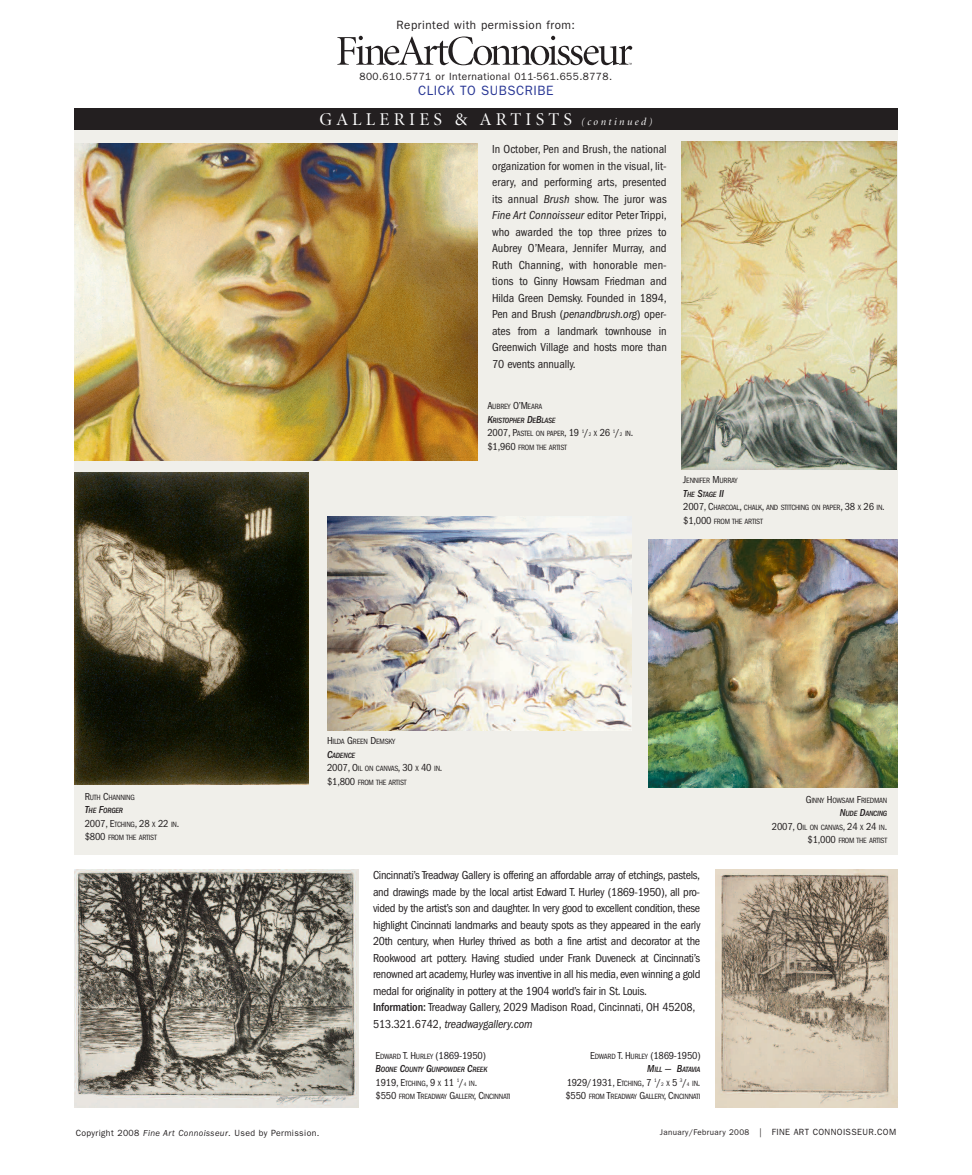
<style>
.page{position:relative;width:972px;height:1175px;background:#fff}
.page>*{position:absolute;margin:0;border:0;box-sizing:border-box;transform-origin:0 0}
.t1{font:18px "Minion Display";letter-spacing:.235em;color:#fff}
.t2{font:13.5px "Franklin Gothic LT";letter-spacing:.04em;color:#293795}
.t3{font:condensed 12px/16.5px "Franklin Gothic LT";letter-spacing:-.025em;color:#231f20;text-align:justify}
.t4{font:12px "Franklin Gothic LT";letter-spacing:.04em;color:#231f20}
.t5{font:condensed 10.5px "Franklin Gothic LT";letter-spacing:-.02em;color:#231f20}
.t6{font:10.5px "Franklin Gothic LT";letter-spacing:.04em;color:#231f20}
.t7{font:9px "Franklin Gothic LT";letter-spacing:.04em;color:#231f20}
.t8{font:condensed 7.8px/13.5px "Franklin Gothic LT";letter-spacing:-.025em;color:#231f20}
.t9{font:italic 500 condensed 7.8px "Franklin Gothic LT";letter-spacing:-.025em;color:#231f20}
.s1{font-style:italic;font-size:10.5px}
.s2{font-style:italic}
.s3{font-size:10.5px}
.s4{font-weight:500;font-style:italic;font-size:10.5px}
.s5{font-weight:500;font-style:italic}
.s6{font-size:5.25px}
.s7{font-size:7.8px}
.s8{font-weight:500}
.s9{font-size:8.25px}
</style>
<div class="page">
<div style="left:74px;top:128px;width:824px;height:727px;background:#f0efea"></div>
<img style="left:74px;top:143px;width:403px;height:317px">
<img style="left:682px;top:142px;width:215px;height:327px">
<img style="left:648px;top:539px;width:250px;height:249px">
<img style="left:327px;top:516px;width:304px;height:214px">
<img style="left:74px;top:472px;width:235px;height:312px">
<img style="left:74px;top:869px;width:284px;height:238px">
<img style="left:716px;top:870px;width:182px;height:237px">
<svg style="left:337px;top:36px;width:295px;height:29px"></svg>
<div style="left:74px;top:108px;width:824px;height:22px;background:#231f20"></div>
<p class="t4" style="left:397px;top:21px;width:180px">Reprinted with permission from:</p>
<p class="t6" style="left:360px;top:73px;width:254px">800.610.5771 or International 011-561.655.8778.</p>
<p class="t2" style="left:418px;top:86px;width:137px">CLICK TO SUBSCRIBE</p>
<h1 class="t1" style="left:320px;top:112px;width:335px">GALLERIES &amp; ARTISTS <span class="s1">(continued)</span></h1>
<p class="t3" style="left:492px;top:142px;width:176px">In October, Pen and Brush, the national organization for women in the visual, lit&shy;erary, and performing arts, presented its annual <span class="s2">Brush</span> show. The juror was <span class="s2">Fine Art Connoisseur</span> editor Peter Trippi, who awarded the top three prizes to Aubrey O’Meara, Jennifer Murray, and Ruth Channing, with honorable men&shy;tions to Ginny Howsam Friedman and Hilda Green Demsky. Founded in 1894, Pen and Brush (<span class="s2">penandbrush.org</span>) oper&shy;ates from a landmark townhouse in Greenwich Village and hosts more than 70 events annually.</p>
<p class="t8" style="left:487px;top:400px;width:147px"><span class="s3">A</span>UBREY <span class="s3">O’M</span>EARA<br><span class="s4">K</span><span class="s5">RISTOPHER</span> <span class="s4">D</span><span class="s5">E</span><span class="s4">B</span><span class="s5">LASE<br></span><span class="s3">2007, P</span>ASTEL ON PAPER<span class="s3">, 19</span> <sup>1</sup><span class="s3">/</span><span class="s6">2</span> X <span class="s3">26</span> <sup>1</sup><span class="s3">/</span><span class="s6">2</span> IN<span class="s3">. $1,960</span> FROM THE ARTIST</p>
<p class="t8" style="left:683px;top:474px;width:203px"><span class="s3">J</span>ENNIFER <span class="s3">M</span>URRAY<br><span class="s4">T</span><span class="s5">HE</span> <span class="s4">S</span><span class="s5">TAGE</span> <span class="s4">II<br></span><span class="s3">2007, C</span>HARCOAL<span class="s3">,</span> CHALK<span class="s3">,</span> AND STITCHING ON PAPER<span class="s3">, 38</span> X <span class="s3">26</span> IN<span class="s3">. $1,000</span> FROM THE ARTIST</p>
<p class="t8" style="left:85px;top:791px;width:52px"><span class="s3">R</span>UTH <span class="s3">C</span>HANNING<br><span class="s4">T</span><span class="s5">HE</span> <span class="s4">F</span><span class="s5">ORGER</span></p>
<p class="t5" style="left:85px;top:819px;width:96px">2007, E<span class="s7">TCHING</span>, 28 <span class="s7">X</span> 22 <span class="s7">IN</span>.</p>
<p class="t8" style="left:85px;top:831px;width:74px"><span class="s3">$800</span> FROM THE ARTIST</p>
<p class="t8" style="left:327px;top:735px;width:117px"><span class="s3">H</span>ILDA <span class="s3">G</span>REEN <span class="s3">D</span>EMSKY<br><span class="s4">C</span><span class="s5">ADENCE<br></span><span class="s3">2007, O</span>IL ON CANVAS<span class="s3">, 30</span> X <span class="s3">40</span> IN<span class="s3">. $1,800</span> FROM THE ARTIST</p>
<p class="t3" style="left:373px;top:868px;width:329px;text-align:left">Cincinnati’s Treadway Gallery is offering an affordable array of etchings, pastels, and drawings made by the local artist Edward T. Hurley (1869-1950), all pro&shy;vided by the artist’s son and daughter. In very good to excellent condition, these highlight Cincinnati landmarks and beauty spots as they appeared in the early 20th century, when Hurley thrived as both a fine artist and decorator at the Rookwood art pottery. Having studied under Frank Duveneck at Cincinnati’s renowned art academy, Hurley was inventive in all his media, even winning a gold medal for originality in pottery at the 1904 world’s fair in St. Louis.<br><span class="s8">Information:</span> Treadway Gallery, 2029 Madison Road, Cincinnati, OH 45208, 513.321.6742, <span class="s2">treadwaygallery.com</span></p>
<p class="t5" style="left:376px;top:1051px;width:112px">E<span class="s7">DWARD</span> T. H<span class="s7">URLEY</span> (1869-1950)</p>
<p class="t9" style="left:376px;top:1066px;width:113px"><span class="s3">B</span>OONE <span class="s3">C</span>OUNTY <span class="s3">G</span>UNPOWDER <span class="s3">C</span>REEK</p>
<p class="t5" style="left:376px;top:1078px;width:103px">1919, E<span class="s7">TCHING</span>, 9 <span class="s7">X</span> 11 <sup>1</sup>/<span class="s6">4</span> <span class="s7">IN</span>.</p>
<p class="t8" style="left:376px;top:1090px;width:137px"><span class="s3">$550</span> FROM <span class="s3">T</span>READWAY <span class="s3">G</span>ALLERY<span class="s3">, C</span>INCINNATI</p>
<p class="t5" style="left:590px;top:1051px;width:112px">E<span class="s7">DWARD</span> T. H<span class="s7">URLEY</span> (1869-1950)</p>
<p class="t9" style="left:647px;top:1066px;width:55px"><span class="s3">M</span>ILL <span class="s3">— B</span>ATAVIA</p>
<p class="t5" style="left:567px;top:1078px;width:135px">1929/1931, E<span class="s7">TCHING</span>, 7 <sup>1</sup>/<span class="s6">2</span> <span class="s7">X</span> 5 <sup>3</sup>/<span class="s6">4</span> <span class="s7">IN</span>.</p>
<p class="t8" style="left:565px;top:1090px;width:137px"><span class="s3">$550</span> FROM <span class="s3">T</span>READWAY <span class="s3">G</span>ALLERY<span class="s3">, C</span>INCINNATI</p>
<p class="t8" style="left:772px;top:794px;width:117px;text-align:right"><span class="s3">G</span>INNY <span class="s3">H</span>OWSAM <span class="s3">F</span>RIEDMAN<br><span class="s4">N</span><span class="s5">UDE</span> <span class="s4">D</span><span class="s5">ANCING<br></span><span class="s3">2007, O</span>IL ON CANVAS<span class="s3">, 24</span> X <span class="s3">24</span> IN<span class="s3">. $1,000</span> FROM THE ARTIST</p>
<p class="t7" style="left:76px;top:1130px;width:245px">Copyright 2008 <span class="s2">Fine Art Connoisseur</span>. Used by Permission.</p>
<p class="t7" style="left:660px;top:1128px;width:238px"><span class="s9">January/February 2008</span> | FINE ART CONNOISSEUR.COM</p>
</div>
